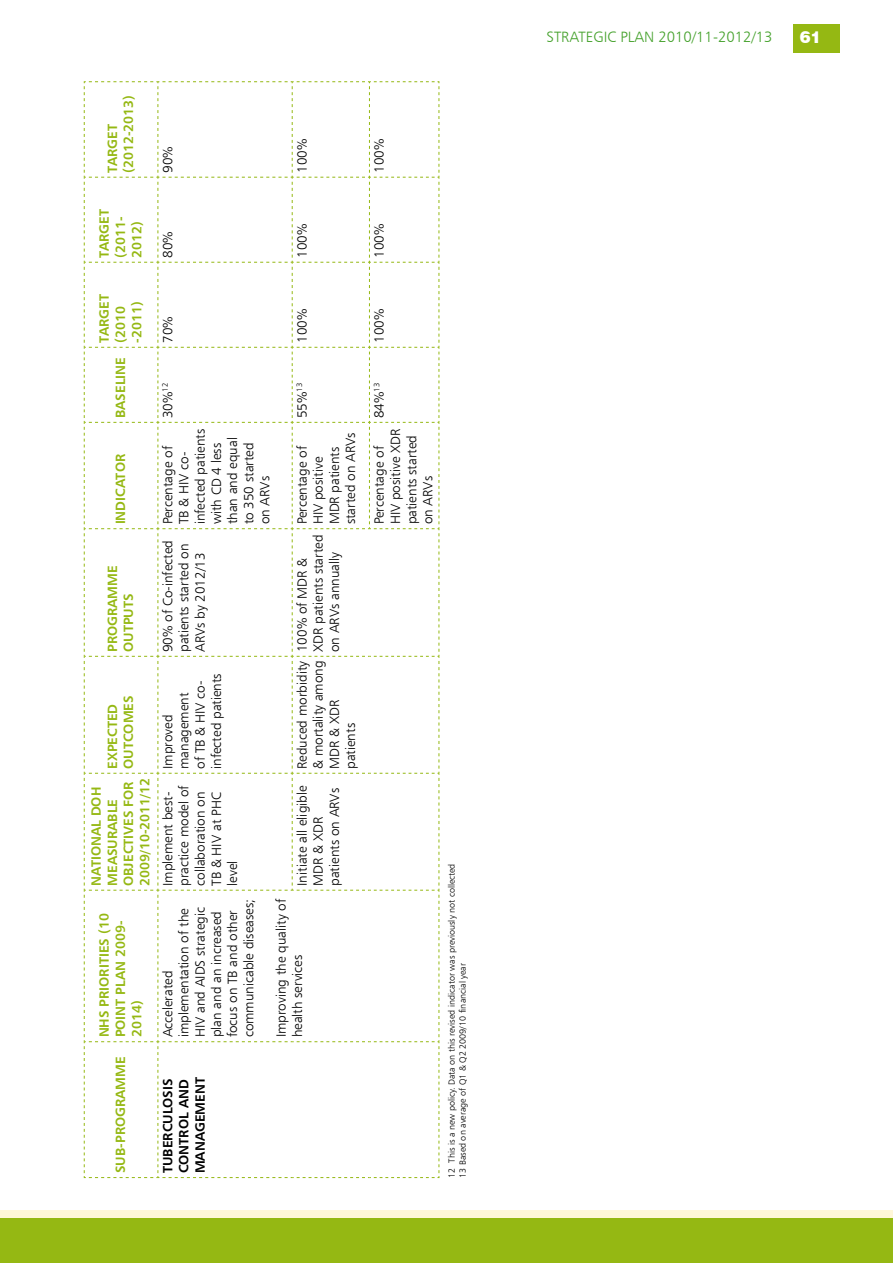
<style>
.page{position:relative;width:893px;height:1263px;background:#fff}
.page>*{position:absolute;margin:0;border:0;box-sizing:border-box;transform-origin:0 0}
.t1{font:900 16.5px "Swiss 721 BT";color:#fff}
.t2{font:15px "Humanist 777 BT Light B";color:#44a12b}
.t3{font:13.5px/16.2px "Humanist 777 BT Light B";color:#000}
.t4{font:13.5px/16.2px "Humanist 777 BT Bold B";color:#95b813}
.t5{font:13.5px/16.2px "Humanist 777 BT Bold B";color:#000}
.t6{font:9px/10.8px "Humanist 777 BT Light B";color:#000}
</style>
<div class="page">
<div style="left:794px;top:24px;width:46px;height:29px;background:#95b813"></div>
<div style="left:0;top:1210px;width:893px;height:53px;background:#fff7d8"></div>
<div style="left:0;top:1218px;width:893px;height:45px;background:#95b813"></div>
<svg style="left:83px;top:81px;width:357px;height:1097px"></svg>
<p class="t4" style="left:104px;top:173px;width:80px;rotate:-90deg">TARGET (2012-2013)</p>
<p class="t4" style="left:96px;top:258px;width:50px;rotate:-90deg">TARGET (2011-<br>2012)</p>
<p class="t3" style="left:159px;top:173px;width:28px;rotate:-90deg">90%</p>
<p class="t3" style="left:159px;top:258px;width:28px;rotate:-90deg">80%</p>
<p class="t3" style="left:294px;top:173px;width:35px;rotate:-90deg">100%</p>
<p class="t3" style="left:294px;top:258px;width:35px;rotate:-90deg">100%</p>
<p class="t4" style="left:96px;top:343px;width:50px;rotate:-90deg">TARGET (2010 -2011)</p>
<p class="t4" style="left:112px;top:418px;width:63px;rotate:-90deg">BASELINE</p>
<p class="t4" style="left:112px;top:524px;width:72px;rotate:-90deg">INDICATOR</p>
<p class="t4" style="left:104px;top:652px;width:88px;rotate:-90deg">PROGRAMME<br>OUTPUTS</p>
<p class="t4" style="left:104px;top:769px;width:75px;rotate:-90deg">EXPECTED<br>OUTCOMES</p>
<p class="t4" style="left:88px;top:886px;width:110px;rotate:-90deg">NATIONAL DOH<br>MEASURABLE<br>OBJECTIVES FOR<br>2009/10-2011/12</p>
<p class="t4" style="left:96px;top:1037px;width:126px;rotate:-90deg">NHS PRIORITIES (10<br>POINT PLAN 2009-<br>2014)</p>
<p class="t4" style="left:112px;top:1173px;width:118px;rotate:-90deg">SUB-PROGRAMME</p>
<p class="t3" style="left:159px;top:343px;width:28px;rotate:-90deg">70%</p>
<p class="t3" style="left:159px;top:418px;width:37px;rotate:-90deg">30%<sup>12</sup></p>
<p class="t3" style="left:159px;top:524px;width:97px;rotate:-90deg">PERCENTAGE OF<br>TB &amp; HIV CO-<br>INFECTED PATIENTS<br>WITH CD 4 LESS<br>THAN AND EQUAL<br>TO 350 STARTED<br>ON ARVS</p>
<p class="t3" style="left:159px;top:652px;width:114px;rotate:-90deg">90% OF CO-INFECTED<br>PATIENTS STARTED ON<br>ARVS BY 2012/13</p>
<p class="t3" style="left:159px;top:769px;width:97px;rotate:-90deg">IMPROVED<br>MANAGEMENT<br>OF TB &amp; HIV CO-<br>INFECTED PATIENTS</p>
<p class="t3" style="left:159px;top:886px;width:102px;rotate:-90deg">IMPLEMENT BEST-<br>PRACTICE MODEL OF<br>COLLABORATION ON<br>TB &amp; HIV AT PHC<br>LEVEL</p>
<p class="t3" style="left:294px;top:343px;width:35px;rotate:-90deg">100%</p>
<p class="t3" style="left:294px;top:418px;width:37px;rotate:-90deg">55%<sup>13</sup></p>
<p class="t3" style="left:294px;top:524px;width:93px;rotate:-90deg">PERCENTAGE OF<br>HIV POSITIVE<br>MDR PATIENTS<br>STARTED ON ARVS</p>
<p class="t3" style="left:294px;top:652px;width:119px;rotate:-90deg">100% OF MDR &amp;<br>XDR PATIENTS STARTED<br>ON ARVS ANNUALLY</p>
<p class="t3" style="left:294px;top:769px;width:110px;rotate:-90deg">REDUCED MORBIDITY &amp; MORTALITY AMONG<br>MDR &amp; XDR<br>PATIENTS</p>
<p class="t3" style="left:294px;top:886px;width:102px;rotate:-90deg">INITIATE ALL ELIGIBLE<br>MDR &amp; XDR<br>PATIENTS ON ARVS</p>
<p class="t3" style="left:159px;top:1037px;width:140px;rotate:-90deg">ACCELERATED<br>IMPLEMENTATION OF THE<br>HIV AND AIDS STRATEGIC<br>PLAN AND AN INCREASED<br>FOCUS ON TB AND OTHER<br>COMMUNICABLE DISEASES;</p>
<p class="t3" style="left:273px;top:1037px;width:140px;rotate:-90deg">IMPROVING THE QUALITY OF<br>HEALTH SERVICES</p>
<p class="t5" style="left:159px;top:1173px;width:98px;rotate:-90deg">TUBERCULOSIS<br>CONTROL AND<br>MANAGEMENT</p>
<p class="t3" style="left:371px;top:173px;width:35px;rotate:-90deg">100%</p>
<p class="t3" style="left:371px;top:258px;width:35px;rotate:-90deg">100%</p>
<p class="t3" style="left:371px;top:343px;width:35px;rotate:-90deg">100%</p>
<p class="t3" style="left:371px;top:418px;width:37px;rotate:-90deg">84%<sup>13</sup></p>
<p class="t3" style="left:371px;top:524px;width:97px;rotate:-90deg">PERCENTAGE OF<br>HIV POSITIVE XDR<br>PATIENTS STARTED<br>ON ARVS</p>
<p class="t6" style="left:446px;top:1178px;width:316px;rotate:-90deg">12 THIS IS A NEW POLICY. DATA ON THIS REVISED INDICATOR WAS PREVIOUSLY NOT COLLECTED<br>13 BASED ON AVERAGE OF Q1 &amp; Q2 2009/10 FINANCIAL YEAR</p>
<p class="t2" style="left:620px;top:27px;width:17px">PLAN</p>
<p class="t2" style="left:658px;top:27px;width:116px">2010/11-2012/13</p>
<p class="t1" style="left:800px;top:27px;width:23px">61</p>
</div>
